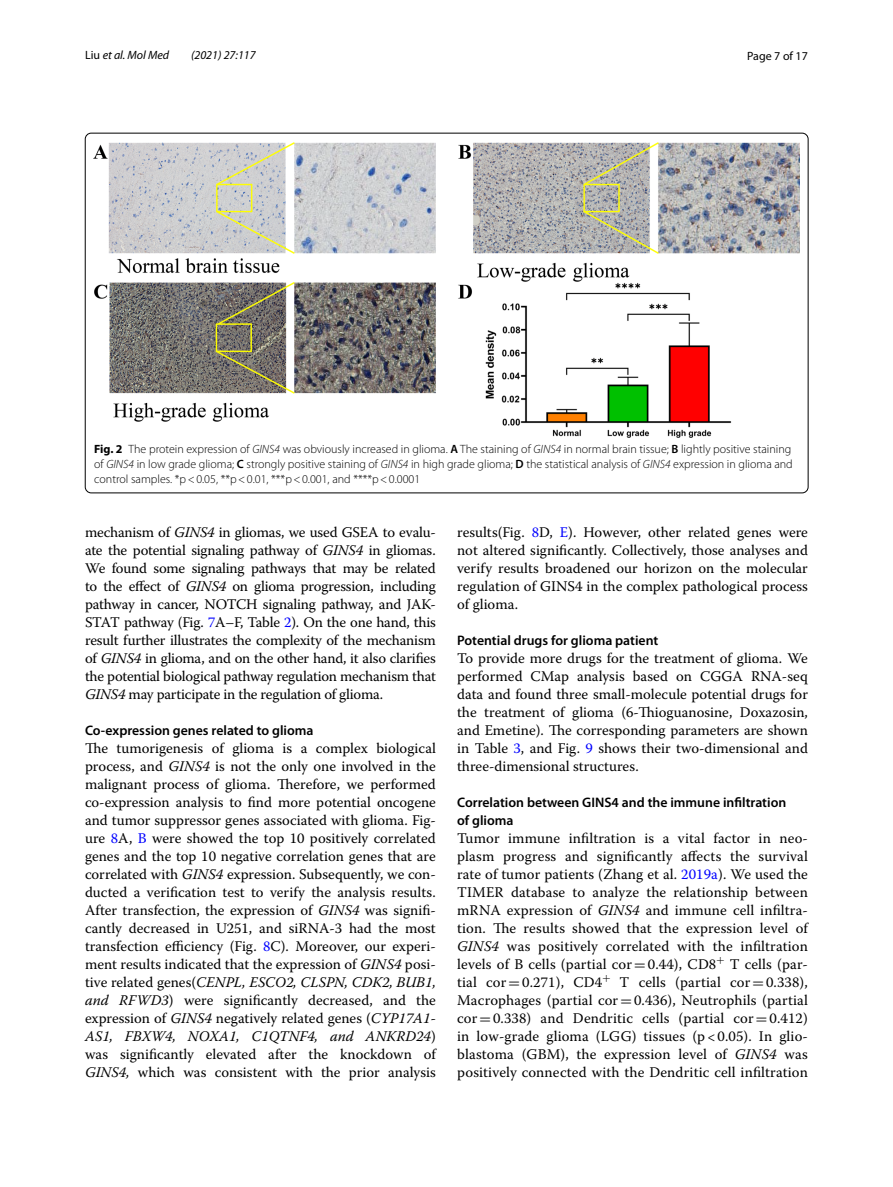
<style>
.page{position:relative;width:893px;height:1187px;background:#fff}
.page>*{position:absolute;margin:0;border:0;box-sizing:border-box;transform-origin:0 0}
.t1{font:14.7px/18px "Warnock Pro";color:#000;text-align:justify}
.t2{font:600 13.8px/18px "Myriad Pro";color:#000}
.t3{font:300 12px/15px "Myriad Pro";color:#000}
.t4{font:italic 12px "Myriad Pro";color:#000}
.t5{font:12px "Myriad Pro";color:#000}
.s1{font-style:normal}
.s2{font-weight:700}
.s3{font-style:italic}
.s4{font-weight:600}
.s5{color:#00f}
.s6{font-family:"MTSY"}
</style>
<div class="page">
<img style="left:94px;top:142px;width:706px;height:295px">
<p class="t4" style="left:85px;top:48px;width:86px"><span class="s1">Liu</span> et al. Mol Med</p>
<p class="t4" style="left:191px;top:48px;width:66px">(2021) 27:117</p>
<p class="t5" style="left:747px;top:48px;width:62px">Page 7 of 17</p>
<p class="t3" style="left:94px;top:441px;width:700px"><span class="s2">Fig. 2</span> The protein expression of <span class="s3">GINS4</span> was obviously increased in glioma. <span class="s4">A</span> The staining of <span class="s3">GINS4</span> in normal brain tissue; <span class="s4">B</span> lightly positive staining of <span class="s3">GINS4</span> in low grade glioma; <span class="s4">C</span> strongly positive staining of <span class="s3">GINS4</span> in high grade glioma; <span class="s4">D</span> the statistical analysis of <span class="s3">GINS4</span> expression in glioma and control samples. *p&lt;0.05, **p&lt;0.01, ***p&lt;0.001, and ****p&lt;0.0001</p>
<p class="t1" style="left:85px;top:522px;width:352px">mechanism of <span class="s3">GINS4</span> in gliomas, we used GSEA to evalu&shy;ate the potential signaling pathway of <span class="s3">GINS4</span> in gliomas.<br>We found some signaling pathways that may be related to the effect of <span class="s3">GINS4</span> on glioma progression, including pathway in cancer, NOTCH signaling pathway, and JAK-STAT pathway (Fig. <span class="s5">7</span>A–F, Table <span class="s5">2</span>). On the one hand, this result further illustrates the complexity of the mechanism of <span class="s3">GINS4</span> in glioma, and on the other hand, it also clarifies the potential biological pathway regulation mechanism that <span class="s3">GINS4</span> may participate in the regulation of glioma.</p>
<p class="t2" style="left:85px;top:720px;width:230px">Co‑expression genes related to glioma</p>
<p class="t1" style="left:85px;top:738px;width:352px">The tumorigenesis of glioma is a complex biological process, and <span class="s3">GINS4</span> is not the only one involved in the malignant process of glioma. Therefore, we performed co-expression analysis to find more potential oncogene and tumor suppressor genes associated with glioma. Fig&shy;ure <span class="s5">8</span>A, <span class="s5">B</span> were showed the top 10 positively correlated genes and the top 10 negative correlation genes that are correlated with <span class="s3">GINS4</span> expression. Subsequently, we con&shy;ducted a verification test to verify the analysis results.<br>After transfection, the expression of <span class="s3">GINS4</span> was signifi&shy;cantly decreased in U251, and siRNA-3 had the most transfection efficiency (Fig. <span class="s5">8</span>C). Moreover, our experi&shy;ment results indicated that the expression of <span class="s3">GINS4</span> posi&shy;tive related genes(<span class="s3">CENPL, ESCO2, CLSPN, CDK2, BUB1, and RFWD3</span>) were significantly decreased, and the expression of <span class="s3">GINS4</span> negatively related genes (<span class="s3">CYP17A1- AS1, FBXW4, NOXA1, C1QTNF4, and ANKRD24</span>) was significantly elevated after the knockdown of <span class="s3">GINS4,</span> which was consistent with the prior analysis</p>
<p class="t1" style="left:457px;top:522px;width:352px">results(Fig. <span class="s5">8</span>D, <span class="s5">E</span>). However, other related genes were not altered significantly. Collectively, those analyses and verify results broadened our horizon on the molecular regulation of GINS4 in the complex pathological process of glioma.</p>
<p class="t2" style="left:457px;top:630px;width:203px">Potential drugs for glioma patient</p>
<p class="t1" style="left:457px;top:648px;width:352px">To provide more drugs for the treatment of glioma. We performed CMap analysis based on CGGA RNA-seq data and found three small-molecule potential drugs for the treatment of glioma (6-Thioguanosine, Doxazosin, and Emetine). The corresponding parameters are shown in Table <span class="s5">3</span>, and Fig. <span class="s5">9</span> shows their two-dimensional and three-dimensional structures.</p>
<p class="t2" style="left:457px;top:792px;width:331px">Correlation between GINS4 and the immune infiltration of glioma</p>
<p class="t1" style="left:457px;top:828px;width:352px">Tumor immune infiltration is a vital factor in neo&shy;plasm progress and significantly affects the survival rate of tumor patients (Zhang et al. <span class="s5">2019a</span>). We used the TIMER database to analyze the relationship between mRNA expression of <span class="s3">GINS4</span> and immune cell infiltra&shy;tion. The results showed that the expression level of <span class="s3">GINS4</span> was positively correlated with the infiltration levels of B cells (partial cor<span class="s6">=</span>0.44), CD8<sup>+</sup> T cells (par&shy;tial cor<span class="s6">=</span>0.271), CD4<sup>+</sup> T cells (partial cor<span class="s6">=</span>0.338), Macrophages (partial cor<span class="s6">=</span>0.436), Neutrophils (partial cor<span class="s6">=</span>0.338) and Dendritic cells (partial cor<span class="s6">=</span>0.412) in low-grade glioma (LGG) tissues (p &lt; 0.05). In glio&shy;blastoma (GBM), the expression level of <span class="s3">GINS4</span> was positively connected with the Dendritic cell infiltration</p>
</div>
